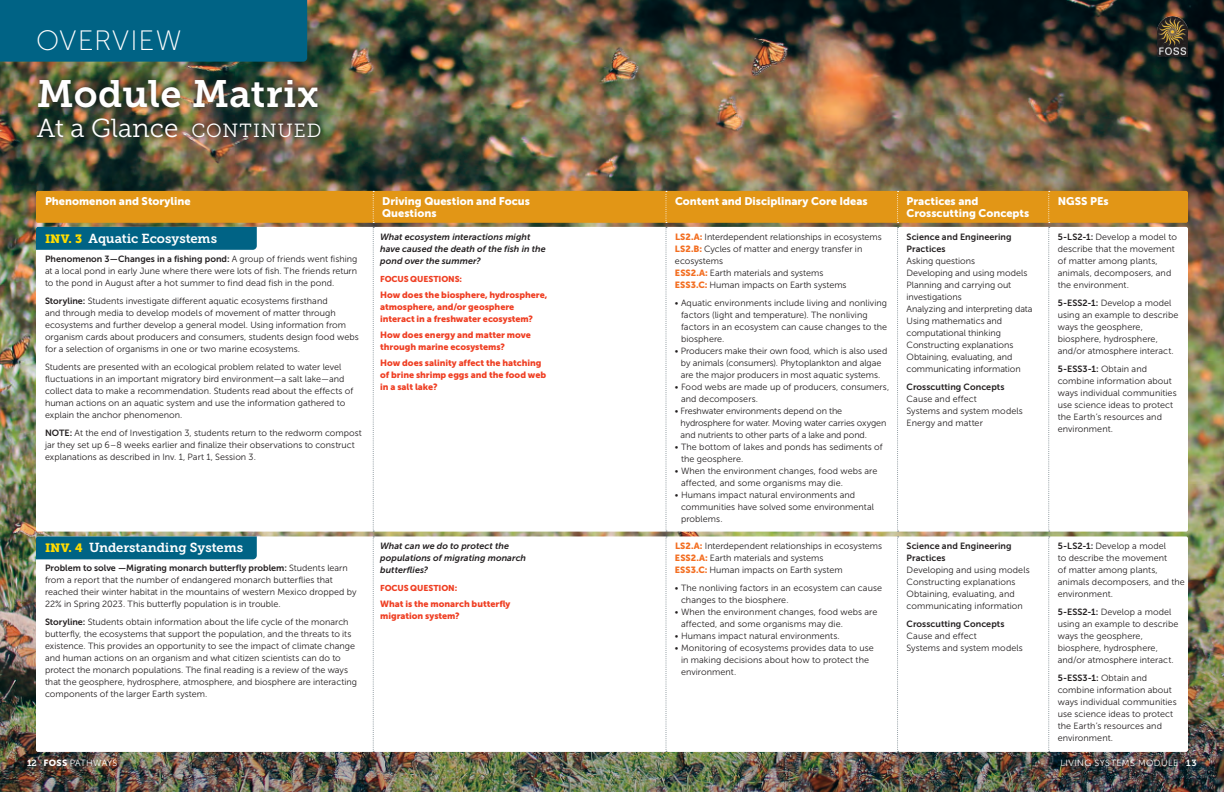
<style>
.page{position:relative;width:1224px;height:792px;background:#fff}
.page>*{position:absolute;margin:0;border:0;box-sizing:border-box;transform-origin:0 0}
.t1{font:38px "Museo Slab 700";letter-spacing:.01em;color:#fff}
.t2{font:28px "Museo Sans 100";letter-spacing:.035em;color:#fff}
.t3{font:26px "Museo Slab 300";color:#fff}
.t4{font:13px "Museo Slab 700";letter-spacing:-.005em;color:#fff}
.t5{font:11px/12px "Museo Sans 900";color:#fff}
.t6{font:9px/12px "Museo Sans 300";letter-spacing:.005em;color:#231f20}
.t7{font:9px/12px "Museo Sans 700";letter-spacing:.005em;color:#231f20}
.t8{font:9px/12px "Museo Sans 900";color:#ef3e22}
.t9{font:italic 9px/12px "Museo Sans 700";letter-spacing:.005em;color:#231f20}
.t10{font:9px/12px "Museo Sans 300";letter-spacing:-.015em;color:#231f20}
.t11{font:9px "Museo Sans 300";letter-spacing:.045em;color:#fff}
.t12{font:9px "Museo Sans 300";letter-spacing:.01em;color:#fff}
.t13{font:8.5px "Museo Sans 900";letter-spacing:-.01em;color:#ef3e22}
.s1{font-size:19px}
.s2{font-family:"Museo Slab 900";font-size:12px;color:#ffdc01}
.s3{font-family:"Museo Sans 300"}
.s4{font-family:"Museo Sans 700"}
.s5{font-family:"Museo Sans 900";color:#f36e21}
.s6{font-family:"Museo Slab 700"}
.s7{font-family:"Museo Sans 900"}
</style>
<div class="page">
<img style="left:0;top:0;width:1224px;height:792px">
<div style="left:36px;top:227px;width:1152px;height:305px;background:#fff;border-radius:2px"></div>
<div style="left:36px;top:227px;width:221px;height:23px;background:#006385"></div>
<div style="left:36px;top:536px;width:1152px;height:216px;background:#fff;border-radius:2px"></div>
<div style="left:36px;top:536px;width:221px;height:23px;background:#006385"></div>
<div style="left:36px;top:191px;width:1152px;height:32px;background:#e29616;border-radius:2px"></div>
<svg style="left:373px;top:191px;width:1px;height:561px"></svg>
<svg style="left:666px;top:191px;width:1px;height:561px"></svg>
<svg style="left:897px;top:191px;width:2px;height:561px"></svg>
<svg style="left:1048px;top:191px;width:2px;height:561px"></svg>
<div style="left:32px;top:75px;width:294px;height:68px;background:#231f20;opacity:.75"></div>
<img style="left:1157px;top:16px;width:31px;height:41px">
<div style="left:0;top:0;width:307px;height:62px;background:#006385"></div>
<h2 class="t2" style="left:36px;top:25px;width:147px">OVERVIEW</h2>
<h1 class="t1" style="left:37px;top:72px;width:283px">Module Matrix</h1>
<h3 class="t3" style="left:37px;top:114px;width:286px">At a Glance <span class="s1">CONTINUED</span></h3>
<p class="t5" style="left:45px;top:195px;width:147px">Phenomenon and Storyline</p>
<p class="t5" style="left:382px;top:195px;width:149px">Driving Question and Focus<br>Questions</p>
<p class="t5" style="left:675px;top:195px;width:194px">Content and Disciplinary Core Ideas</p>
<p class="t5" style="left:907px;top:195px;width:124px">Practices and<br>Crosscutting Concepts</p>
<p class="t5" style="left:1058px;top:195px;width:52px">NGSS PEs</p>
<h3 class="t4" style="left:45px;top:231px;width:174px"><span class="s2">INV. 3</span> Aquatic Ecosystems</h3>
<p class="t7" style="left:45px;top:253px;width:314px">Phenomenon 3—Changes in a fishing pond: <span class="s3">A group of friends went fishing</span></p>
<p class="t6" style="left:45px;top:265px;width:314px">at a local pond in early June where there were lots of fish. The friends return to the pond in August after a hot summer to find dead fish in the pond.</p>
<p class="t6" style="left:45px;top:295px;width:315px"><span class="s4">Storyline:</span> Students investigate different aquatic ecosystems firsthand<br>and through media to develop models of movement of matter through ecosystems and further develop a general model. Using information from organism cards about producers and consumers, students design food webs for a selection of organisms in one or two marine ecosystems.</p>
<p class="t6" style="left:45px;top:361px;width:310px">Students are presented with an ecological problem related to water level fluctuations in an important migratory bird environment—a salt lake—and collect data to make a recommendation. Students read about the effects of human actions on an aquatic system and use the information gathered to explain the anchor phenomenon.</p>
<p class="t6" style="left:45px;top:427px;width:318px"><span class="s4">NOTE:</span> At the end of Investigation 3, students return to the redworm compost jar they set up 6–8 weeks earlier and finalize their observations to construct explanations as described in Inv. 1, Part 1, Session 3.</p>
<p class="t6" style="left:1058px;top:231px;width:121px"><span class="s4">5-LS2-1:</span> Develop a model to describe that the movement of matter among plants, animals, decomposers, and the environment.</p>
<p class="t6" style="left:1058px;top:297px;width:122px"><span class="s4">5-ESS2-1:</span> Develop a model using an example to describe ways the geosphere, biosphere, hydrosphere, and/or atmosphere interact.</p>
<p class="t7" style="left:1058px;top:362px;width:91px">5-ESS3-1: <span class="s3">Obtain and</span></p>
<p class="t6" style="left:1058px;top:374px;width:120px">combine information about ways individual communities use science ideas to protect the Earth’s resources and environment.</p>
<p class="t7" style="left:907px;top:230px;width:107px">Science and Engineering<br>Practices</p>
<p class="t6" style="left:907px;top:255px;width:128px">Asking questions<br>Developing and using models<br>Planning and carrying out investigations<br>Analyzing and interpreting data<br>Using mathematics and computational thinking<br>Constructing explanations<br>Obtaining, evaluating, and communicating information</p>
<p class="t7" style="left:907px;top:380px;width:99px">Crosscutting Concepts</p>
<p class="t6" style="left:907px;top:393px;width:118px">Cause and effect<br>Systems and system models<br>Energy and matter</p>
<p class="t6" style="left:675px;top:231px;width:208px"><span class="s5">LS2.A:</span> Interdependent relationships in ecosystems <span class="s5">LS2.B:</span> Cycles of matter and energy transfer in ecosystems<br><span class="s5">ESS2.A:</span> Earth materials and systems<br><span class="s5">ESS3.C:</span> Human impacts on Earth systems</p>
<p class="t6" style="left:681px;top:297px;width:208px;text-indent:-6px">• Aquatic environments include living and nonliving factors (light and temperature). The nonliving factors in an ecosystem can cause changes to the biosphere.</p>
<p class="t6" style="left:675px;top:345px;width:214px;text-align:center">• Producers make their own food, which is also used by animals (consumers). Phytoplankton and algae are the major producers in most aquatic systems.</p>
<p class="t6" style="left:681px;top:381px;width:210px;text-indent:-6px">• Food webs are made up of producers, consumers, and decomposers.</p>
<p class="t10" style="left:681px;top:405px;width:207px;text-indent:-6px">• Freshwater environments depend on the hydrosphere for water. Moving water carries oxygen and nutrients to other parts of a lake and pond.</p>
<p class="t6" style="left:681px;top:441px;width:203px;text-indent:-6px">• The bottom of lakes and ponds has sediments of the geosphere.</p>
<p class="t6" style="left:681px;top:465px;width:198px;text-indent:-6px">• When the environment changes, food webs are affected, and some organisms may die.</p>
<p class="t6" style="left:681px;top:489px;width:195px;text-indent:-6px">• Humans impact natural environments and communities have solved some environmental problems.</p>
<p class="t9" style="left:380px;top:231px;width:167px">What ecosystem interactions might have caused the death of the fish in the pond over the summer?</p>
<p class="t13" style="left:380px;top:274px;width:83px">FOCUS QUESTIONS:</p>
<p class="t8" style="left:380px;top:288px;width:169px">How does the biosphere, hydrosphere, atmosphere, and/or geosphere interact in a freshwater ecosystem?</p>
<p class="t8" style="left:380px;top:328px;width:152px">How does energy and matter move through marine ecosystems?</p>
<p class="t8" style="left:380px;top:356px;width:168px">How does salinity affect the hatching of brine shrimp eggs and the food web in a salt lake?</p>
<h3 class="t4" style="left:45px;top:540px;width:200px"><span class="s2">INV. 4</span> Understanding Systems</h3>
<p class="t7" style="left:45px;top:562px;width:304px">Problem to solve —Migrating monarch butterfly problem: <span class="s3">Students learn</span></p>
<p class="t6" style="left:45px;top:574px;width:313px">from a report that the number of endangered monarch butterflies that reached their winter habitat in the mountains of western Mexico dropped by<br>22% in Spring 2023. This butterfly population is in trouble.</p>
<p class="t6" style="left:45px;top:616px;width:314px"><span class="s4">Storyline:</span> Students obtain information about the life cycle of the monarch butterfly, the ecosystems that support the population, and the threats to its existence. This provides an opportunity to see the impact of climate change and human actions on an organism and what citizen scientists can do to protect the monarch populations. The final reading is a review of the ways that the geosphere, hydrosphere, atmosphere, and biosphere are interacting components of the larger Earth system.</p>
<p class="t9" style="left:380px;top:540px;width:147px">What can we do to protect the populations of migrating monarch butterflies?</p>
<p class="t13" style="left:380px;top:583px;width:79px">FOCUS QUESTION:</p>
<p class="t8" style="left:380px;top:598px;width:132px">What is the monarch butterfly migration system?</p>
<p class="t6" style="left:675px;top:540px;width:209px"><span class="s5">LS2.A:</span> Interdependent relationships in ecosystems<br><span class="s5">ESS2.A:</span> Earth materials and systems<br><span class="s5">ESS3.C:</span> Human impacts on Earth system</p>
<p class="t6" style="left:681px;top:582px;width:203px;text-indent:-6px">• The nonliving factors in an ecosystem can cause changes to the biosphere.</p>
<p class="t6" style="left:681px;top:606px;width:198px;text-indent:-6px">• When the environment changes, food webs are affected, and some organisms may die.</p>
<p class="t6" style="left:675px;top:630px;width:166px">• Humans impact natural environments.</p>
<p class="t6" style="left:681px;top:642px;width:194px;text-indent:-6px">• Monitoring of ecosystems provides data to use in making decisions about how to protect the environment.</p>
<p class="t7" style="left:907px;top:540px;width:107px">Science and Engineering<br>Practices</p>
<p class="t6" style="left:907px;top:564px;width:125px">Developing and using models<br>Constructing explanations<br>Obtaining, evaluating, and communicating information</p>
<p class="t7" style="left:907px;top:618px;width:99px">Crosscutting Concepts</p>
<p class="t6" style="left:907px;top:630px;width:118px">Cause and effect<br>Systems and system models</p>
<p class="t6" style="left:1058px;top:540px;width:129px"><span class="s4">5-LS2-1:</span> Develop a model<br>to describe the movement<br>of matter among plants, animals decomposers, and the environment.</p>
<p class="t6" style="left:1058px;top:606px;width:122px"><span class="s4">5-ESS2-1:</span> Develop a model using an example to describe ways the geosphere, biosphere, hydrosphere, and/or atmosphere interact.</p>
<p class="t7" style="left:1058px;top:672px;width:91px">5-ESS3-1: <span class="s3">Obtain and</span></p>
<p class="t6" style="left:1058px;top:684px;width:120px">combine information about ways individual communities use science ideas to protect the Earth’s resources and environment.</p>
<p class="t12" style="left:27px;top:758px;width:92px"><span class="s6">12</span> <span class="s7">FOSS</span> PATHWAYS</p>
<p class="t11" style="left:1060px;top:758px;width:138px">LIVING SYSTEMS MODULE <span class="s6">13</span></p>
</div>
